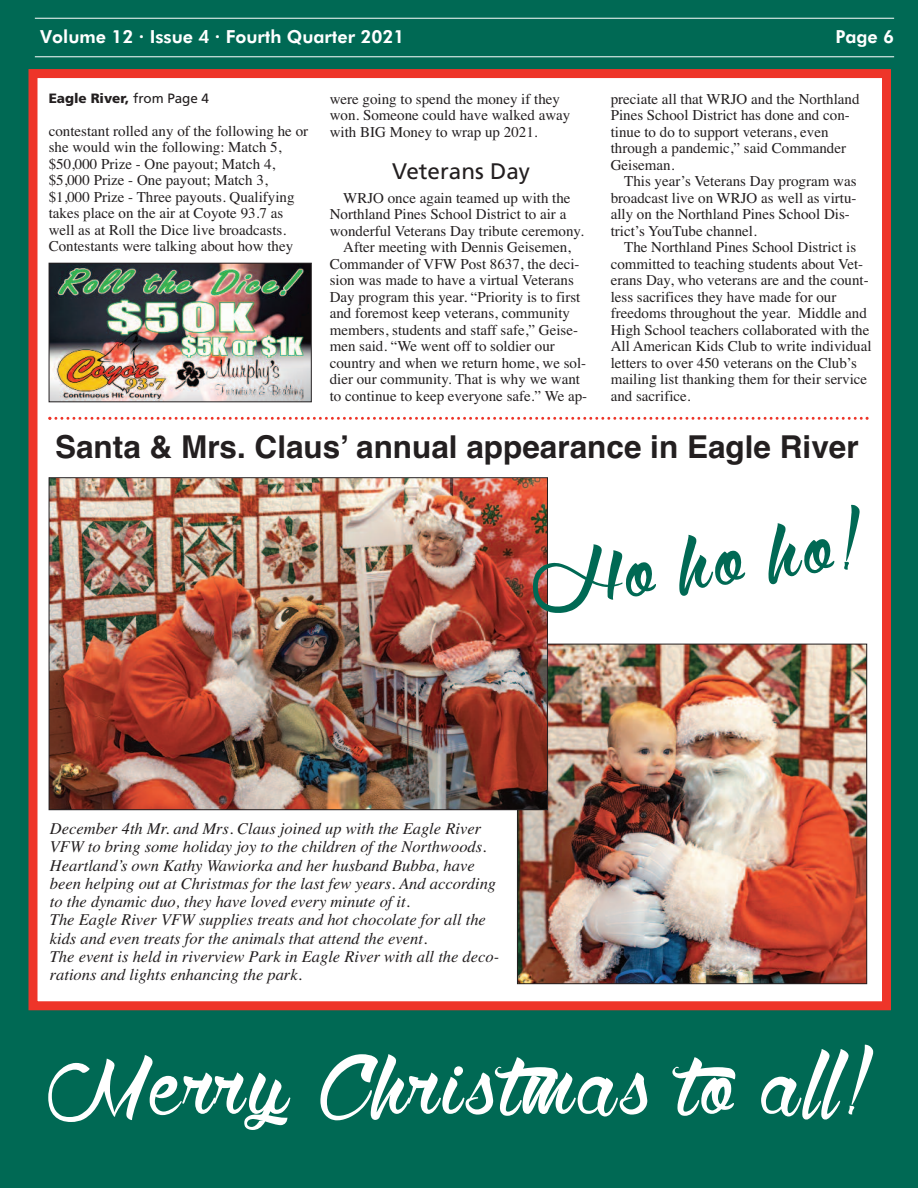
<style>
.page{position:relative;width:918px;height:1188px;background:#006954}
.page>*{position:absolute;margin:0;border:0;box-sizing:border-box;transform-origin:0 0}
.t1{font:137.7px "Wolfinthe City";letter-spacing:.05em;color:#fff}
.t2{font:125.55px "Wolfinthe City";color:#006954}
.t3{font:700 31.5px "Helvetica";color:#231f20}
.t4{font:22.5px "Frutiger";color:#231f20}
.t5{font:800 18px "Futuri SW";color:#fff}
.t6{font:italic 16.5px/18.3px "Times";color:#231f20}
.t7{font:15px/16.5px "Times";color:#231f20}
.t8{font:900 13.5px "Frutiger";letter-spacing:-.005em;color:#231f20}
.s1{font-weight:400}
</style>
<div class="page">
<div style="left:38px;top:78px;width:844px;height:923px;background:#fff"></div>
<div style="left:28px;top:69px;width:863px;height:941px;border:9px solid #ee3529"></div>
<hr style="left:35px;top:18px;width:859px;height:1px;background:#fff">
<hr style="left:35px;top:56px;width:859px;height:1px;background:#fff">
<img style="left:51px;top:265px;width:259px;height:135px">
<div style="left:49px;top:263px;width:263px;height:139px;border:1px solid #231f20"></div>
<img style="left:519px;top:646px;width:346px;height:336px">
<svg style="left:48px;top:417px;width:821px;height:3px"></svg>
<img style="left:51px;top:479px;width:495px;height:329px">
<p class="t5" style="left:40px;top:26px;width:366px">Volume 12 • Issue 4 • Fourth Quarter 2021</p>
<p class="t5" style="left:835px;top:26px;width:60px">Page 6</p>
<p class="t8" style="left:49px;top:93px;width:162px">Eagle River, <span class="s1">from Page 4</span></p>
<p class="t7" style="left:49px;top:122px;width:261px">contestant rolled any of the following he or she would win the following: Match 5, $50,000 Prize - One payout; Match 4, $5,000 Prize - One payout; Match 3, $1,000 Prize - Three payouts. Qualifying takes place on the air at Coyote 93.7 as well as at Roll the Dice live broadcasts.<br>Contestants were talking about how they</p>
<p class="t7" style="left:330px;top:91px;width:242px">were going to spend the money if they won. Someone could have walked away with BIG Money to wrap up 2021.</p>
<h3 class="t4" style="left:392px;top:162px;width:139px">Veterans Day</h3>
<p class="t7" style="left:343px;top:190px;width:229px">WRJO once again teamed up with the</p>
<p class="t7" style="left:330px;top:206px;width:238px">Northland Pines School District to air a</p>
<p class="t7" style="left:330px;top:223px;width:256px">wonderful Veterans Day tribute ceremony.</p>
<p class="t7" style="left:343px;top:239px;width:229px">After meeting with Dennis Geisemen,</p>
<p class="t7" style="left:330px;top:256px;width:251px">Commander of VFW Post 8637, the deci-</p>
<p class="t7" style="left:330px;top:272px;width:246px">sion was made to have a virtual Veterans</p>
<p class="t7" style="left:330px;top:289px;width:252px">Day program this year. “Priority is to first</p>
<p class="t7" style="left:330px;top:305px;width:242px">and foremost keep veterans, community</p>
<p class="t7" style="left:330px;top:322px;width:250px">members, students and staff safe,” Geise-</p>
<p class="t7" style="left:330px;top:338px;width:227px">men said. “We went off to soldier our</p>
<p class="t7" style="left:330px;top:355px;width:258px">country and when we return home, we sol-</p>
<p class="t7" style="left:330px;top:371px;width:252px">dier our community. That is why we want</p>
<p class="t7" style="left:330px;top:388px;width:259px">to continue to keep everyone safe.” We ap-</p>
<p class="t7" style="left:611px;top:91px;width:250px">preciate all that WRJO and the Northland<br>Pines School District has done and con&shy;tinue to do to support veterans, even through a pandemic,” said Commander<br>Geiseman.</p>
<p class="t7" style="left:611px;top:173px;width:247px;text-indent:14px">This year’s Veterans Day program was broadcast live on WRJO as well as virtu&shy;ally on the Northland Pines School Dis&shy;trict’s YouTube channel.</p>
<p class="t7" style="left:611px;top:239px;width:262px;text-indent:14px">The Northland Pines School District is committed to teaching students about Vet&shy;erans Day, who veterans are and the count&shy;less sacrifices they have made for our freedoms throughout the year. Middle and High School teachers collaborated with the All American Kids Club to write individual letters to over 450 veterans on the Club’s mailing list thanking them for their service and sacrifice.</p>
<h3 class="t3" style="left:55px;top:429px;width:805px">Santa &amp; Mrs. Claus’ annual appearance in Eagle River</h3>
<h2 class="t2" style="left:518px;top:492px;width:342px;rotate:-7deg">Ho ho ho!</h2>
<p class="t6" style="left:50px;top:819px;width:451px">December 4th Mr. and Mrs. Claus joined up with the Eagle River VFW to bring some holiday joy to the children of the Northwoods.<br>Heartland’s own Kathy Wawiorka and her husband Bubba, have been helping out at Christmas for the last few years. And according to the dynamic duo, they have loved every minute of it.<br>The Eagle River VFW supplies treats and hot chocolate for all the kids and even treats for the animals that attend the event.<br>The event is held in riverview Park in Eagle River with all the deco&shy;rations and lights enhancing the park.</p>
<h1 class="t1" style="left:46px;top:986px;width:833px">Merry Christmas to all!</h1>
</div>
